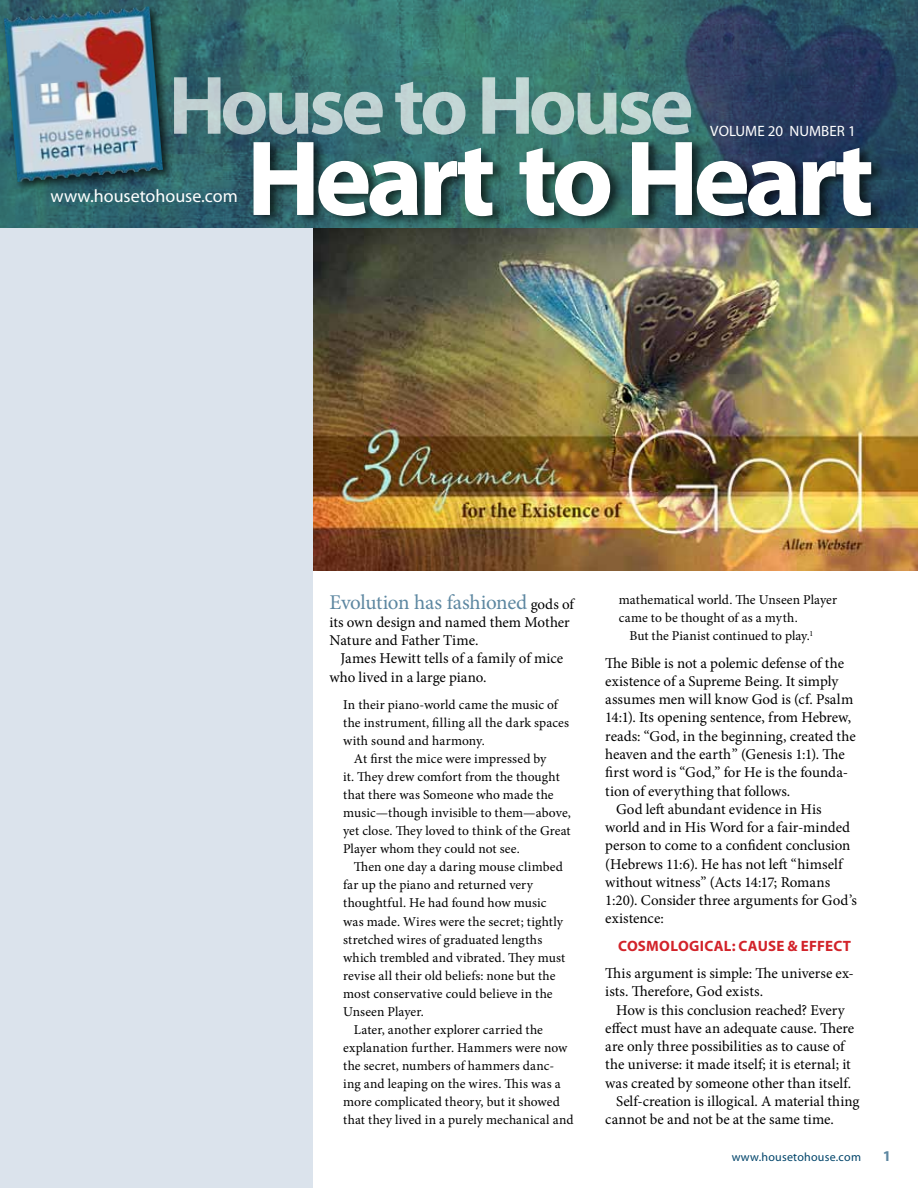
<style>
.page{position:relative;width:918px;height:1188px;background:#fff}
.page>*{position:absolute;margin:0;border:0;box-sizing:border-box;transform-origin:0 0}
.t1{font:21px "Minion Pro";letter-spacing:-.02em;color:#5d87a1}
.t2{font:18px "Myriad Pro";color:#fff}
.t3{font:15px/18.1px "Minion Pro";color:#000}
.t4{font:700 15px "Myriad Pro";letter-spacing:.015em;color:#d2232a}
.t5{font:15px "Myriad Pro";color:#fff}
.t6{font:700 15px "Myriad Pro";color:#5d87a1}
.t7{font:13.5px "Minion Pro";letter-spacing:.005em;color:#000}
.t8{font:12px "Myriad Pro";letter-spacing:.02em;color:#00446a}
.s1{font-size:15px;color:#000}
</style>
<div class="page">
<img style="left:313px;top:228px;width:605px;height:342px">
<div style="left:0;top:0;width:313px;height:1188px;background:#dbe3ec"></div>
<img style="left:0;top:0;width:918px;height:228px">
<div style="left:1px;top:3px;width:174px;height:191px;background:#000;opacity:.75"></div>
<img style="left:4px;top:6px;width:159px;height:176px">
<svg style="left:174px;top:77px;width:517px;height:58px;background:#769e9c"></svg>
<div style="left:252px;top:137px;width:634px;height:90px;background:#000;opacity:.65"></div>
<svg style="left:254px;top:142px;width:617px;height:74px"></svg>
<p class="t2" style="left:51px;top:184px;width:189px">www.housetohouse.com</p>
<p class="t5" style="left:710px;top:122px;width:147px">VOLUME 20 NUMBER 1</p>
<h1 class="t1" style="left:330px;top:588px;width:246px">Evolution has fashioned <span class="s1">gods of</span></h1>
<p class="t3" style="left:330px;top:614px;width:242px">its own design and named them Mother<br>Nature and Father Time.</p>
<p class="t3" style="left:330px;top:650px;width:235px;text-indent:11px">James Hewitt tells of a family of mice who lived in a large piano.</p>
<p class="t7" style="left:343px;top:695px;width:216px">In their piano-world came the music of</p>
<p class="t7" style="left:343px;top:713px;width:228px">the instrument, filling all the dark spaces</p>
<p class="t7" style="left:343px;top:731px;width:143px">with sound and harmony.</p>
<p class="t7" style="left:354px;top:750px;width:194px">At first the mice were impressed by</p>
<p class="t7" style="left:343px;top:768px;width:218px">it. They drew comfort from the thought</p>
<p class="t7" style="left:343px;top:786px;width:212px">that there was Someone who made the</p>
<p class="t7" style="left:343px;top:804px;width:229px">music—though invisible to them—above,</p>
<p class="t7" style="left:343px;top:822px;width:229px">yet close. They loved to think of the Great</p>
<p class="t7" style="left:343px;top:840px;width:178px">Player whom they could not see.</p>
<p class="t7" style="left:354px;top:858px;width:210px">Then one day a daring mouse climbed</p>
<p class="t7" style="left:343px;top:876px;width:191px">far up the piano and returned very</p>
<p class="t7" style="left:343px;top:894px;width:205px">thoughtful. He had found how music</p>
<p class="t7" style="left:343px;top:912px;width:221px">was made. Wires were the secret; tightly</p>
<p class="t7" style="left:343px;top:930px;width:201px">stretched wires of graduated lengths</p>
<p class="t7" style="left:343px;top:948px;width:224px">which trembled and vibrated. They must</p>
<p class="t7" style="left:343px;top:966px;width:214px">revise all their old beliefs: none but the</p>
<p class="t7" style="left:343px;top:984px;width:211px">most conservative could believe in the</p>
<p class="t7" style="left:343px;top:1003px;width:82px">Unseen Player.</p>
<p class="t7" style="left:354px;top:1021px;width:191px">Later, another explorer carried the</p>
<p class="t7" style="left:343px;top:1039px;width:226px">explanation further. Hammers were now</p>
<p class="t7" style="left:343px;top:1057px;width:213px">the secret, numbers of hammers danc-</p>
<p class="t7" style="left:343px;top:1075px;width:219px">ing and leaping on the wires. This was a</p>
<p class="t7" style="left:343px;top:1093px;width:218px">more complicated theory, but it showed</p>
<p class="t7" style="left:343px;top:1111px;width:232px">that they lived in a purely mechanical and</p>
<p class="t7" style="left:619px;top:591px;width:220px">mathematical world. The Unseen Player</p>
<p class="t7" style="left:619px;top:609px;width:180px">came to be thought of as a myth.</p>
<p class="t7" style="left:630px;top:627px;width:185px">But the Pianist continued to play.<sup>1</sup></p>
<p class="t3" style="left:605px;top:654px;width:240px">The Bible is not a polemic defense of the</p>
<p class="t3" style="left:605px;top:672px;width:234px">existence of a Supreme Being. It simply</p>
<p class="t3" style="left:605px;top:690px;width:249px">assumes men will know God is (cf. Psalm</p>
<p class="t3" style="left:605px;top:709px;width:247px">14:1). Its opening sentence, from Hebrew,</p>
<p class="t3" style="left:605px;top:727px;width:252px">reads: “God, in the beginning, created the</p>
<p class="t3" style="left:605px;top:745px;width:241px">heaven and the earth” (Genesis 1:1). The</p>
<p class="t3" style="left:605px;top:763px;width:244px">first word is “God,” for He is the founda-</p>
<p class="t3" style="left:605px;top:782px;width:187px">tion of everything that follows.</p>
<p class="t3" style="left:616px;top:800px;width:207px">God left abundant evidence in His</p>
<p class="t3" style="left:605px;top:818px;width:246px">world and in His Word for a fair-minded</p>
<p class="t3" style="left:605px;top:837px;width:247px">person to come to a confident conclusion</p>
<p class="t3" style="left:605px;top:855px;width:239px">(Hebrews 11:6). He has not left “himself</p>
<p class="t3" style="left:605px;top:873px;width:226px">without witness” (Acts 14:17; Romans</p>
<p class="t3" style="left:605px;top:891px;width:253px">1:20). Consider three arguments for God’s</p>
<p class="t3" style="left:605px;top:910px;width:60px">existence:</p>
<p class="t4" style="left:618px;top:936px;width:235px">COSMOLOGICAL: CAUSE &amp; EFFECT</p>
<p class="t3" style="left:605px;top:964px;width:250px">This argument is simple: The universe ex&shy;ists. Therefore, God exists.</p>
<p class="t3" style="left:616px;top:1001px;width:230px">How is this conclusion reached? Every</p>
<p class="t3" style="left:605px;top:1019px;width:250px">effect must have an adequate cause. There</p>
<p class="t3" style="left:605px;top:1037px;width:241px">are only three possibilities as to cause of</p>
<p class="t3" style="left:605px;top:1056px;width:247px">the universe: it made itself; it is eternal; it</p>
<p class="t3" style="left:605px;top:1074px;width:247px">was created by someone other than itself.</p>
<p class="t3" style="left:616px;top:1092px;width:245px">Self-creation is illogical. A material thing</p>
<p class="t3" style="left:605px;top:1110px;width:230px">cannot be and not be at the same time.</p>
<p class="t8" style="left:732px;top:1150px;width:131px">www.housetohouse.com</p>
<p class="t6" style="left:883px;top:1146px;width:10px">1</p>
</div>
